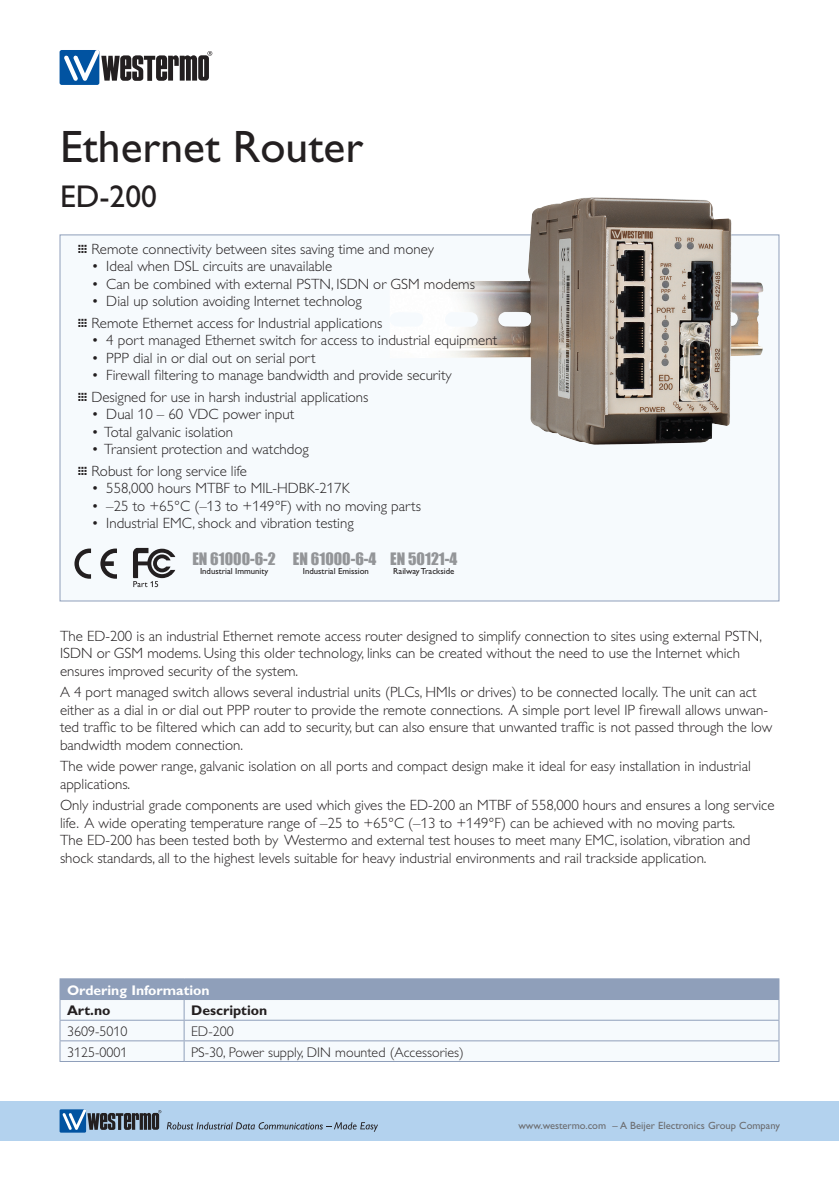
<style>
.page{position:relative;width:839px;height:1186px;background:#fff}
.page>*{position:absolute;margin:0;border:0;box-sizing:border-box;transform-origin:0 0}
.Hedline_page1{font:45.5px "Gill Alt One Mod";color:#231f20}
.Hedline2_page1{font:31.5px "Gill Alt One Mod";color:#231f20}
.t1{font:15.75px "Impact";color:#939598}
.Brödtext{font:300 14.88px/17.5px "Gill Alt One Mod";color:#231f20}
.Bulletpoints_page1{font:300 14.88px "Gill Alt One Mod";color:#231f20}
.Bildtext{font:300 14px "Gill Alt One Mod";color:#231f20}
.Tabellrubrik{font:700 14px "Gill Alt One Mod";color:#fff}
.Bildtext-2{font:700 14px "Gill Alt One Mod";color:#231f20}
.t2{font:10.5px "Gill Alt One Mod";color:#6c6d70}
.t3{font:8.75px "Gill Alt One Mod";color:#231f20}
.s1{font-weight:400}
</style>
<div class="page">
<div style="left:0;top:1101px;width:838px;height:40px;background:#b3d2ee"></div>
<div style="left:60px;top:1109px;width:26px;height:23px;background:#0153a1"></div>
<svg style="left:62px;top:1109px;width:99px;height:21px"></svg>
<svg style="left:167px;top:1122px;width:211px;height:9px"></svg>
<div style="left:60px;top:50px;width:39px;height:35px;background:#0153a1;border-radius:2px"></div>
<svg style="left:64px;top:50px;width:148px;height:31px"></svg>
<div style="left:60px;top:234px;width:719px;height:367px;background:#f6fafd;border:1px solid #8f9fba"></div>
<img style="left:389px;top:197px;width:374px;height:248px">
<svg style="left:74px;top:548px;width:17px;height:31px"></svg>
<svg style="left:100px;top:548px;width:17px;height:31px"></svg>
<svg style="left:133px;top:548px;width:42px;height:39px"></svg>
<div style="left:60px;top:978px;width:718px;height:21px;background:#8f9fba"></div>
<div style="left:61px;top:1000px;width:717px;height:61px;background:#f6fafd"></div>
<hr style="left:184px;top:978px;width:595px;height:1px;background:#8f9fba">
<hr style="left:60px;top:999px;width:124px;height:1px;background:#8f9fba">
<hr style="left:184px;top:999px;width:595px;height:1px;background:#8f9fba">
<hr style="left:60px;top:1019px;width:124px;height:1px;background:#8f9fba">
<hr style="left:184px;top:1019px;width:595px;height:1px;background:#8f9fba">
<hr style="left:60px;top:1040px;width:124px;height:1px;background:#8f9fba">
<svg style="left:60px;top:1000px;width:1px;height:61px"></svg>
<hr style="left:184px;top:1040px;width:595px;height:1px;background:#8f9fba">
<svg style="left:184px;top:1000px;width:1px;height:61px"></svg>
<svg style="left:778px;top:979px;width:1px;height:82px"></svg>
<hr style="left:60px;top:1061px;width:124px;height:1px;background:#8f9fba">
<hr style="left:184px;top:1061px;width:595px;height:1px;background:#8f9fba">
<p class="Hedline_page1" style="left:60px;top:121px;width:305px">Ethernet Router</p>
<p class="Hedline2_page1" style="left:60px;top:179px;width:98px">ED-200</p>
<p class="Bulletpoints_page1" style="left:77px;top:240px;width:358px"><span class="s1">…</span> Remote connectivity between sites saving time and money</p>
<p class="Bulletpoints_page1" style="left:91px;top:258px;width:242px">• Ideal when DSL circuits are unavailable</p>
<p class="Bulletpoints_page1" style="left:91px;top:275px;width:385px">• Can be combined with external PSTN, ISDN or GSM modems</p>
<p class="Bulletpoints_page1" style="left:91px;top:293px;width:272px">• Dial up solution avoiding Internet technolog</p>
<p class="Bulletpoints_page1" style="left:77px;top:314px;width:306px"><span class="s1">…</span> Remote Ethernet access for Industrial applications</p>
<p class="Bulletpoints_page1" style="left:91px;top:332px;width:407px">• 4 port managed Ethernet switch for access to industrial equipment</p>
<p class="Bulletpoints_page1" style="left:91px;top:349px;width:226px">• PPP dial in or dial out on serial port</p>
<p class="Bulletpoints_page1" style="left:91px;top:367px;width:362px">• Firewall filtering to manage bandwidth and provide security</p>
<p class="Bulletpoints_page1" style="left:77px;top:388px;width:292px"><span class="s1">…</span> Designed for use in harsh industrial applications</p>
<p class="Bulletpoints_page1" style="left:91px;top:406px;width:204px">• Dual 10 – 60 VDC power input</p>
<p class="Bulletpoints_page1" style="left:91px;top:423px;width:143px">• Total galvanic isolation</p>
<p class="Bulletpoints_page1" style="left:91px;top:441px;width:219px">• Transient protection and watchdog</p>
<p class="Bulletpoints_page1" style="left:77px;top:462px;width:171px"><span class="s1">…</span> Robust for long service life</p>
<p class="Bulletpoints_page1" style="left:91px;top:480px;width:259px">• 558,000 hours MTBF to MIL-HDBK-217K</p>
<p class="Bulletpoints_page1" style="left:91px;top:497px;width:331px">• –25 to +65°C (–13 to +149°F) with no moving parts</p>
<p class="Bulletpoints_page1" style="left:91px;top:515px;width:264px">• Industrial EMC, shock and vibration testing</p>
<p class="t1" style="left:192px;top:546px;width:85px">EN 61000-6-2</p>
<p class="t3" style="left:200px;top:566px;width:70px">Industrial Immunity</p>
<p class="t1" style="left:293px;top:546px;width:85px">EN 61000-6-4</p>
<p class="t3" style="left:303px;top:566px;width:68px">Industrial Emission</p>
<p class="t1" style="left:390px;top:546px;width:69px">EN 50121-4</p>
<p class="t3" style="left:393px;top:566px;width:62px">Railway Trackside</p>
<p class="Brödtext" style="left:60px;top:627px;width:703px">The ED-200 is an industrial Ethernet remote access router designed to simplify connection to sites using external PSTN,<br>ISDN or GSM modems. Using this older technology, links can be created without the need to use the Internet which ensures improved security of the system.</p>
<p class="Brödtext" style="left:60px;top:683px;width:713px">A 4 port managed switch allows several industrial units (PLCs, HMIs or drives) to be connected locally. The unit can act either as a dial in or dial out PPP router to provide the remote connections. A simple port level IP firewall allows unwan&shy;ted traffic to be filtered which can add to security, but can also ensure that unwanted traffic is not passed through the low bandwidth modem connection.</p>
<p class="Brödtext" style="left:60px;top:757px;width:692px">The wide power range, galvanic isolation on all ports and compact design make it ideal for easy installation in industrial applications.</p>
<p class="Brödtext" style="left:60px;top:796px;width:715px">Only industrial grade components are used which gives the ED-200 an MTBF of 558,000 hours and ensures a long service life. A wide operating temperature range of –25 to +65°C (–13 to +149°F) can be achieved with no moving parts.<br>The ED-200 has been tested both by Westermo and external test houses to meet many EMC, isolation, vibration and shock standards, all to the highest levels suitable for heavy industrial environments and rail trackside application.</p>
<p class="Tabellrubrik" style="left:67px;top:982px;width:144px">Ordering Information</p>
<p class="Bildtext-2" style="left:67px;top:1002px;width:45px">Art.no</p>
<p class="Bildtext-2" style="left:191px;top:1002px;width:78px">Description</p>
<p class="Bildtext" style="left:67px;top:1023px;width:62px">3609-5010</p>
<p class="Bildtext" style="left:191px;top:1023px;width:44px">ED-200</p>
<p class="Bildtext" style="left:67px;top:1044px;width:62px">3125-0001</p>
<p class="Bildtext" style="left:191px;top:1044px;width:274px">PS-30, Power supply, DIN mounted (Accessories)</p>
<p class="t2" style="left:518px;top:1119px;width:263px">www.westermo.com – A Beijer Electronics Group Company</p>
</div>
